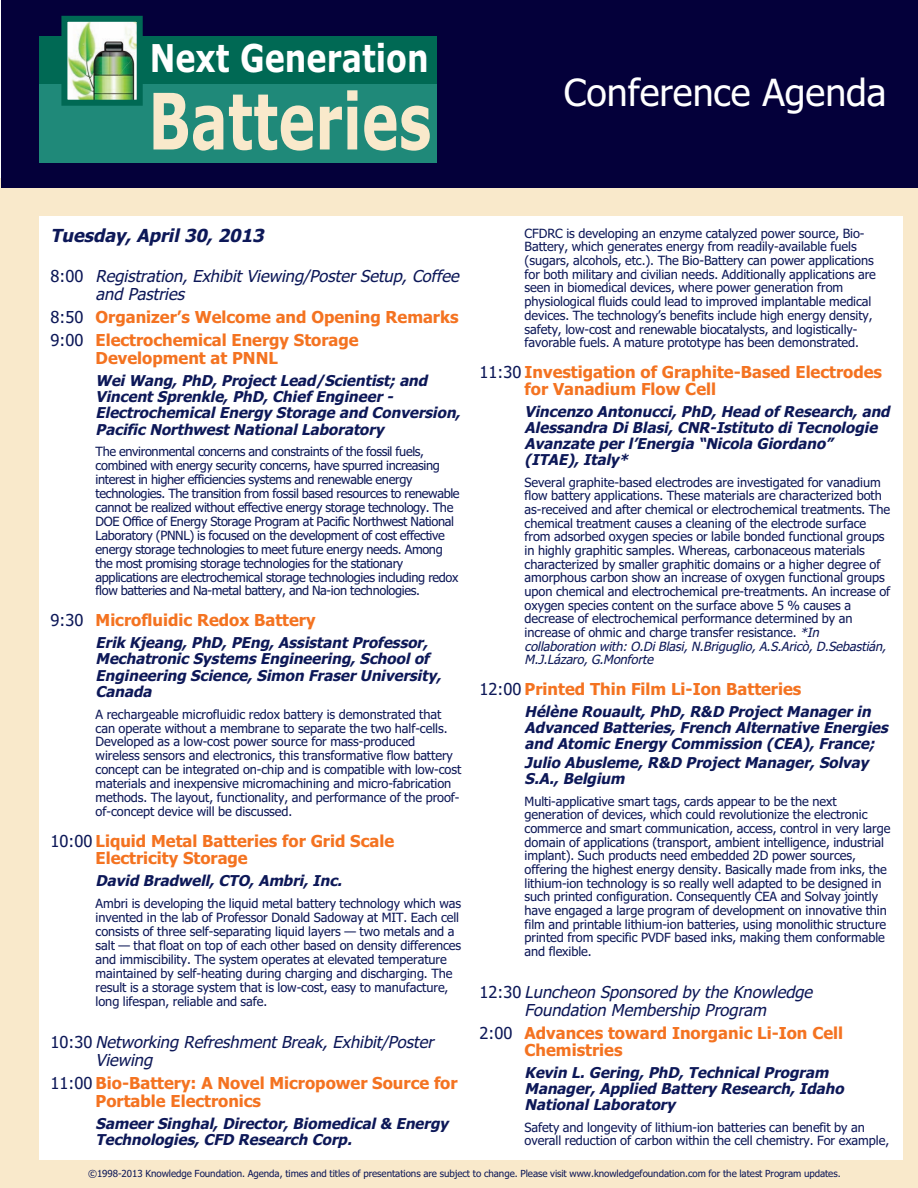
<style>
.page{position:relative;width:918px;height:1188px;background:#fff}
.page>*{position:absolute;margin:0;border:0;box-sizing:border-box;transform-origin:0 0}
.t1{font:700 77.85px "Verdana";color:#f9e9cb;scale:.71 1}
.t2{font:700 38.4px "Verdana";color:#fff;scale:.79 1}
.t3{font:37.5px "Tahoma";color:#fff}
.t4{font:italic 700 18px "Tahoma";color:#0d1858}
.t5{font:700 16.5px/17.7px "Tahoma";color:#f47321}
.t6{font:italic 16.5px/17.7px "Tahoma";color:#0d1858}
.t7{font:italic 700 15px/15.9px "Tahoma";color:#0d1858}
.t8{font:12.75px/13.6px "Tahoma";letter-spacing:-.005em;color:#0d1858}
.t9{font:12.75px/14px "Tahoma";letter-spacing:-.025em;color:#0d1858}
.t10{font:9.75px "Tahoma";letter-spacing:-.005em;color:#0d1858}
.s1{font-weight:400;color:#0d1858}
.s2{font-style:italic}
.s3{font-style:normal}
</style>
<div class="page">
<div style="left:0;top:178px;width:918px;height:1010px;background:#f9e9cb"></div>
<div style="left:39px;top:216px;width:864px;height:944px;background:#fff"></div>
<div style="left:1px;top:0;width:917px;height:187px;background:#04003a"></div>
<div style="left:39px;top:84px;width:398px;height:78px;background:#1f8979"></div>
<div style="left:39px;top:36px;width:398px;height:48px;background:#006954"></div>
<img style="left:68px;top:23px;width:68px;height:76px">
<div style="left:61px;top:16px;width:82px;height:90px;border:6px solid #006954"></div>
<h2 class="t2" style="left:150px;top:36px;width:355px">Next Generation</h2>
<h1 class="t1" style="left:148px;top:77px;width:401px">Batteries</h1>
<h3 class="t3" style="left:564px;top:71px;width:324px">Conference Agenda</h3>
<p class="t8" style="left:525px;top:227px;width:353px">CFDRC is developing an enzyme catalyzed power source, Bio-Battery, which generates energy from readily-available fuels (sugars, alcohols, etc.). The Bio-Battery can power applications for both military and civilian needs. Additionally applications are seen in biomedical devices, where power generation from physiological fluids could lead to improved implantable medical devices. The technology’s benefits include high energy density, safety, low-cost and renewable biocatalysts, and logistically&shy;favorable fuels. A mature prototype has been demonstrated.</p>
<p class="t5" style="left:525px;top:363px;width:359px;text-indent:-45px"><span class="s1">11:30</span> Investigation of Graphite-Based Electrodes for Vanadium Flow Cell</p>
<p class="t7" style="left:525px;top:404px;width:370px">Vincenzo Antonucci, PhD, Head of Research, and Alessandra Di Blasi, CNR-Istituto di Tecnologie Avanzate per l’Energia “Nicola Giordano” (ITAE), Italy *</p>
<p class="t8" style="left:525px;top:475px;width:367px">Several graphite-based electrodes are investigated for vanadium flow battery applications. These materials are characterized both as-received and after chemical or electrochemical treatments. The chemical treatment causes a cleaning of the electrode surface from adsorbed oxygen species or labile bonded functional groups in highly graphitic samples. Whereas, carbonaceous materials characterized by smaller graphitic domains or a higher degree of amorphous carbon show an increase of oxygen functional groups upon chemical and electrochemical pre-treatments. An increase of oxygen species content on the surface above 5 % causes a decrease of electrochemical performance determined by an increase of ohmic and charge transfer resistance. <span class="s2">*In collaboration with: O.Di Blasi, N.Briguglio, A.S.Aricò, D.Sebastián, M.J.Lázaro, G.Monforte</span></p>
<p class="t5" style="left:480px;top:680px;width:323px"><span class="s1">12:00</span> Printed Thin Film Li-Ion Batteries</p>
<p class="t7" style="left:525px;top:704px;width:369px">Hélène Rouault, PhD, R&amp;D Project Manager in<br>Advanced Batteries, French Alternative Energies and Atomic Energy Commission (CEA), France;</p>
<p class="t7" style="left:525px;top:755px;width:345px">Julio Abusleme, R&amp;D Project Manager, Solvay<br>S.A., Belgium</p>
<p class="t8" style="left:525px;top:794px;width:367px">Multi-applicative smart tags, cards appear to be the next generation of devices, which could revolutionize the electronic commerce and smart communication, access, control in very large domain of applications (transport, ambient intelligence, industrial implant). Such products need embedded 2D power sources, offering the highest energy density. Basically made from inks, the lithium-ion technology is so really well adapted to be designed in such printed configuration. Consequently CEA and Solvay jointly have engaged a large program of development on innovative thin film and printable lithium-ion batteries, using monolithic structure printed from specific PVDF based inks, making them conformable and flexible.</p>
<p class="t6" style="left:480px;top:984px;width:338px;text-align:center"><span class="s3">1 2 : 3 0</span> Luncheon Sponsored by the Knowledge<br>Foundation Membership Program</p>
<p class="t5" style="left:525px;top:1024px;width:320px;text-indent:-45px"><span class="s1">2:00</span> Advances toward Inorganic Li-Ion Cell<br>Chemistries</p>
<p class="t7" style="left:525px;top:1065px;width:324px">Kevin L. Gering, PhD, Technical Program<br>Manager, Applied Battery Research, Idaho<br>National Laboratory</p>
<p class="t8" style="left:525px;top:1120px;width:366px">Safety and longevity of lithium-ion batteries can benefit by an overall reduction of carbon within the cell chemistry. For example,</p>
<p class="t10" style="left:88px;top:1168px;width:754px">©1998-2013 Knowledge Foundation. Agenda, times and titles of presentations are subject to change. Please visit www.knowledgefoundation.com for the latest Program updates.</p>
<h3 class="t4" style="left:51px;top:225px;width:219px">Tuesday, April 30, 2013</h3>
<p class="t6" style="left:96px;top:268px;width:369px;text-indent:-45px"><span class="s3">8 : 0 0</span> Registration, Exhibit Viewing/Poster Setup, Coffee and Pastries</p>
<p class="t5" style="left:51px;top:306px;width:409px;line-height:23.1px"><span class="s1">8:50</span> Organizer’s Welcome and Opening Remarks<br><span class="s1">9:00</span> Electrochemical Energy Storage</p>
<p class="t5" style="left:96px;top:350px;width:184px">Development at PNNL</p>
<p class="t7" style="left:96px;top:373px;width:366px">Wei Wang, PhD, Project Lead/Scientist; and Vincent Sprenkle, PhD, Chief Engineer - Electrochemical Energy Storage and Conversion, Pacific Northwest National Laboratory</p>
<p class="t9" style="left:96px;top:445px;width:366px">The environmental concerns and constraints of the fossil fuels, combined with energy security concerns, have spurred increasing interest in higher efficiencies systems and renewable energy technologies. The transition from fossil based resources to renewable cannot be realized without effective energy storage technology. The DOE Office of Energy Storage Program at Pacific Northwest National Laboratory (PNNL) is focused on the development of cost effective energy storage technologies to meet future energy needs. Among the most promising storage technologies for the stationary applications are electrochemical storage technologies including redox flow batteries and Na-metal battery, and Na-ion technologies.</p>
<p class="t5" style="left:51px;top:612px;width:266px"><span class="s1">9:30</span> Microfluidic Redox Battery</p>
<p class="t7" style="left:96px;top:635px;width:347px">Erik Kjeang, PhD, PEng, Assistant Professor, Mechatronic Systems Engineering, School of Engineering Science, Simon Fraser University, Canada</p>
<p class="t8" style="left:96px;top:707px;width:367px">A rechargeable microfluidic redox battery is demonstrated that can operate without a membrane to separate the two half-cells.<br>Developed as a low-cost power source for mass-produced wireless sensors and electronics, this transformative flow battery concept can be integrated on-chip and is compatible with low-cost materials and inexpensive micromachining and micro-fabrication methods. The layout, functionality, and performance of the proof&shy;of-concept device will be discussed.</p>
<p class="t5" style="left:96px;top:832px;width:300px;text-indent:-45px"><span class="s1">10:00</span> Liquid Metal Batteries for Grid Scale<br>Electricity Storage</p>
<p class="t7" style="left:96px;top:873px;width:252px">David Bradwell, CTO, Ambri, Inc.</p>
<p class="t8" style="left:96px;top:897px;width:367px">Ambri is developing the liquid metal battery technology which was invented in the lab of Professor Donald Sadoway at MIT. Each cell consists of three self-separating liquid layers — two metals and a salt — that float on top of each other based on density differences and immiscibility. The system operates at elevated temperature maintained by self-heating during charging and discharging. The result is a storage system that is low-cost, easy to manufacture, long lifespan, reliable and safe.</p>
<p class="t6" style="left:96px;top:1034px;width:343px;text-indent:-45px"><span class="s3">1 0 : 3 0</span> Networking Refreshment Break, Exhibit/Poster<br>Viewing</p>
<p class="t5" style="left:96px;top:1074px;width:364px;text-indent:-45px"><span class="s1">11:00</span> Bio-Battery: A Novel Micropower Source for<br>Portable Electronics</p>
<p class="t7" style="left:96px;top:1115px;width:354px">Sameer Singhal, Director, Biomedical &amp; Energy<br>Technologies, CFD Research Corp.</p>
</div>
